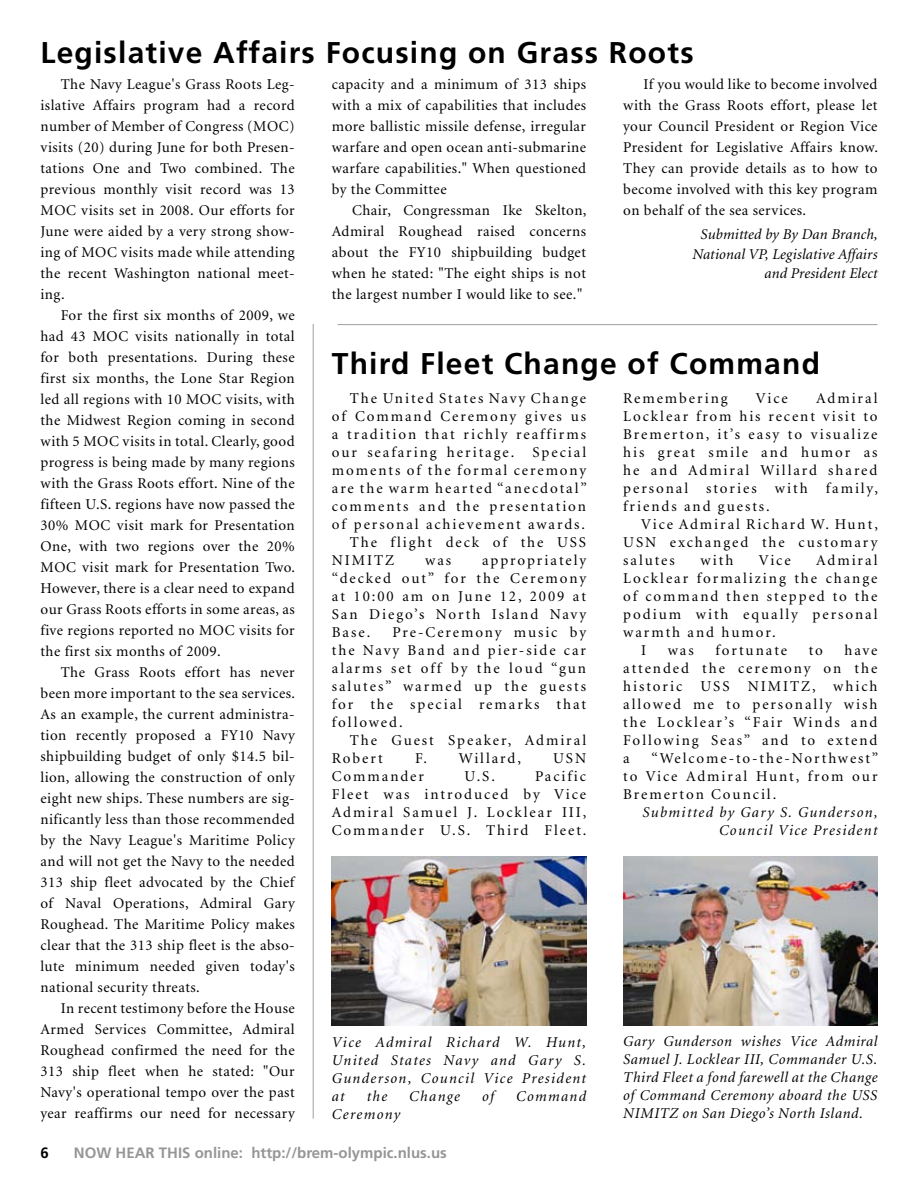
<style>
.page{position:relative;width:918px;height:1188px;background:#fff}
.page>*{position:absolute;margin:0;border:0;box-sizing:border-box;transform-origin:0 0}
.t1{font:700 30px "Frutiger";letter-spacing:.04em;color:#000}
.t2{font:15px/21px "Minion";letter-spacing:.125em;color:#000;text-align:justify}
.t3{font:italic 15px/18px "Minion";letter-spacing:.07em;color:#000;text-align:justify}
.t4{font:italic 15px/19.5px "Minion";letter-spacing:.01em;color:#000;text-align:right}
.t5{font:italic 15px/18px "Minion";letter-spacing:.09em;color:#000;text-align:right}
.t6{font:700 15px "Frutiger";color:#969696}
.t7{font:700 15px "Frutiger";color:#000}
</style>
<div class="page">
<hr style="left:313px;top:324px;width:1px;height:795px;background:#a8a9ac">
<hr style="left:338px;top:324px;width:540px;height:1px;background:#a8a9ac">
<img style="left:332px;top:856px;width:254px;height:170px">
<img style="left:623px;top:856px;width:255px;height:170px">
<h1 class="t1" style="left:40px;top:35px;width:655px">Legislative Affairs Focusing on Grass Roots</h1>
<p class="t2" style="left:40px;top:74px;width:256px;text-indent:20px">The Navy League's Grass Roots Leg&shy;islative Affairs program had a record number of Member of Congress (MOC) visits (20) during June for both Presen&shy;tations One and Two combined. The previous monthly visit record was 13<br>MOC visits set in 2008. Our efforts for June were aided by a very strong show&shy;ing of MOC visits made while attending the recent Washington national meet&shy;ing.</p>
<p class="t2" style="left:40px;top:305px;width:256px;text-indent:20px">For the first six months of 2009, we had 43 MOC visits nationally in total for both presentations. During these first six months, the Lone Star Region led all regions with 10 MOC visits, with the Midwest Region coming in second with 5 MOC visits in total. Clearly, good progress is being made by many regions with the Grass Roots effort. Nine of the fifteen U.S. regions have now passed the 30% MOC visit mark for Presentation One, with two regions over the 20% MOC visit mark for Presentation Two.<br>However, there is a clear need to expand our Grass Roots efforts in some areas, as five regions reported no MOC visits for the first six months of 2009.</p>
<p class="t2" style="left:40px;top:662px;width:256px;text-indent:20px">The Grass Roots effort has never been more important to the sea services.<br>As an example, the current administra&shy;tion recently proposed a FY10 Navy shipbuilding budget of only $14.5 bil&shy;lion, allowing the construction of only eight new ships. These numbers are sig&shy;nificantly less than those recommended by the Navy League's Maritime Policy and will not get the Navy to the needed 313 ship fleet advocated by the Chief of Naval Operations, Admiral Gary Roughead. The Maritime Policy makes clear that the 313 ship fleet is the abso&shy;lute minimum needed given today's national security threats.</p>
<p class="t2" style="left:40px;top:998px;width:256px;text-indent:20px">In recent testimony before the House Armed Services Committee, Admiral Roughead confirmed the need for the 313 ship fleet when he stated: "Our Navy's operational tempo over the past year reaffirms our need for necessary</p>
<p class="t2" style="left:332px;top:74px;width:256px">capacity and a minimum of 313 ships with a mix of capabilities that includes more ballistic missile defense, irregular warfare and open ocean anti-submarine warfare capabilities." When questioned by the Committee</p>
<p class="t2" style="left:332px;top:200px;width:256px;text-indent:20px">Chair, Congressman Ike Skelton, Admiral Roughead raised concerns about the FY10 shipbuilding budget when he stated: "The eight ships is not the largest number I would like to see."</p>
<p class="t2" style="left:623px;top:74px;width:256px;text-indent:20px">If you would like to become involved with the Grass Roots effort, please let your Council President or Region Vice President for Legislative Affairs know.<br>They can provide details as to how to become involved with this key program on behalf of the sea services.</p>
<p class="t4" style="left:692px;top:225px;width:187px">Submitted by By Dan Branch,<br>National VP, Legislative Affairs and President Elect</p>
<h1 class="t1" style="left:332px;top:345px;width:490px">Third Fleet Change of Command</h1>
<p class="t2" style="left:350px;top:388px;width:238px">The United States Navy Change</p>
<p class="t2" style="left:332px;top:406px;width:256px">of Command Ceremony gives us</p>
<p class="t2" style="left:332px;top:424px;width:256px">a tradition that richly reaffirms</p>
<p class="t2" style="left:332px;top:442px;width:256px">our seafaring heritage. Special</p>
<p class="t2" style="left:332px;top:460px;width:256px">moments of the formal ceremony</p>
<p class="t2" style="left:332px;top:478px;width:257px">are the warm hearted “anecdotal”</p>
<p class="t2" style="left:332px;top:496px;width:256px">comments and the presentation</p>
<p class="t2" style="left:332px;top:514px;width:255px">of personal achievement awards.</p>
<p class="t2" style="left:350px;top:532px;width:238px">The flight deck of the USS</p>
<p class="t2" style="left:332px;top:550px;width:64px">NIMITZ</p>
<p class="t2" style="left:425px;top:550px;width:27px">was</p>
<p class="t2" style="left:332px;top:552px;width:256px;line-height:18px;text-indent:150px">appropriately “decked out” for the Ceremony at 10:00 am on June 12, 2009 at San Diego’s North Island Navy Base.</p>
<p class="t2" style="left:332px;top:624px;width:256px;line-height:18px;text-indent:61px">Pre-Ceremony music by the Navy Band and pier-side car alarms set off by the loud “gun salutes” warmed up the guests for the special remarks that followed.</p>
<p class="t2" style="left:332px;top:732px;width:256px;line-height:18px;text-indent:18px">The Guest Speaker, Admiral<br>Robert</p>
<p class="t2" style="left:415px;top:748px;width:107px">F. Willard,</p>
<p class="t2" style="left:553px;top:748px;width:35px">USN</p>
<p class="t2" style="left:332px;top:766px;width:94px">Commander</p>
<p class="t2" style="left:465px;top:766px;width:32px">U.S.</p>
<p class="t2" style="left:332px;top:768px;width:256px;line-height:18px;text-indent:203px">Pacific Fleet was introduced by Vice Admiral Samuel J. Locklear III, Commander U.S. Third Fleet.</p>
<p class="t2" style="left:623px;top:390px;width:256px;line-height:18px;text-indent:193px">Admiral Locklear from his recent visit to Bremerton, it’s easy to visualize his great smile and humor as he and Admiral Willard shared personal stories with family, friends and guests.</p>
<p class="t2" style="left:623px;top:516px;width:256px;line-height:18px;text-indent:18px">Vice Admiral Richard W. Hunt, USN exchanged the customary salutes</p>
<p class="t2" style="left:623px;top:388px;width:106px">Remembering</p>
<p class="t2" style="left:756px;top:388px;width:33px">Vice</p>
<p class="t2" style="left:701px;top:550px;width:34px">with</p>
<p class="t2" style="left:759px;top:550px;width:33px">Vice</p>
<p class="t2" style="left:816px;top:550px;width:63px">Admiral</p>
<p class="t2" style="left:623px;top:568px;width:256px">Locklear formalizing the change</p>
<p class="t2" style="left:623px;top:586px;width:256px">of command then stepped to the</p>
<p class="t2" style="left:623px;top:604px;width:256px">podium with equally personal</p>
<p class="t2" style="left:623px;top:622px;width:154px">warmth and humor.</p>
<p class="t2" style="left:641px;top:640px;width:7px">I</p>
<p class="t2" style="left:668px;top:640px;width:27px">was</p>
<p class="t2" style="left:715px;top:640px;width:73px">fortunate</p>
<p class="t2" style="left:809px;top:640px;width:16px">to</p>
<p class="t2" style="left:623px;top:642px;width:256px;line-height:18px;text-indent:221px">have attended the ceremony on the historic USS NIMITZ, which allowed me to personally wish the Locklear’s “Fair Winds and Following Seas” and to extend a</p>
<p class="t2" style="left:623px;top:750px;width:257px;line-height:18px;text-indent:28px">“Welcome-to-the-Northwest” to Vice Admiral Hunt, from our Bremerton Council.</p>
<p class="t5" style="left:643px;top:804px;width:237px">Submitted by Gary S. Gunderson,<br>Council Vice President</p>
<p class="t3" style="left:332px;top:1033px;width:256px">Vice Admiral Richard W. Hunt, United States Navy and Gary S.<br>Gunderson, Council Vice President at</p>
<p class="t3" style="left:367px;top:1087px;width:22px">the</p>
<p class="t3" style="left:409px;top:1087px;width:52px">Change</p>
<p class="t3" style="left:482px;top:1087px;width:14px">of</p>
<p class="t5" style="left:516px;top:1087px;width:72px">Command</p>
<p class="t3" style="left:332px;top:1105px;width:70px">Ceremony</p>
<p class="t3" style="left:623px;top:1033px;width:256px">Gary Gunderson wishes Vice Admiral Samuel J. Locklear III, Commander U.S.<br>Third Fleet a fond farewell at the Change of Command Ceremony aboard the USS NIMITZ on San Diego’s North Island.</p>
<p class="t7" style="left:40px;top:1144px;width:10px">6</p>
<p class="t6" style="left:74px;top:1144px;width:375px">NOW HEAR THIS online: http://brem-olympic.nlus.us</p>
</div>
